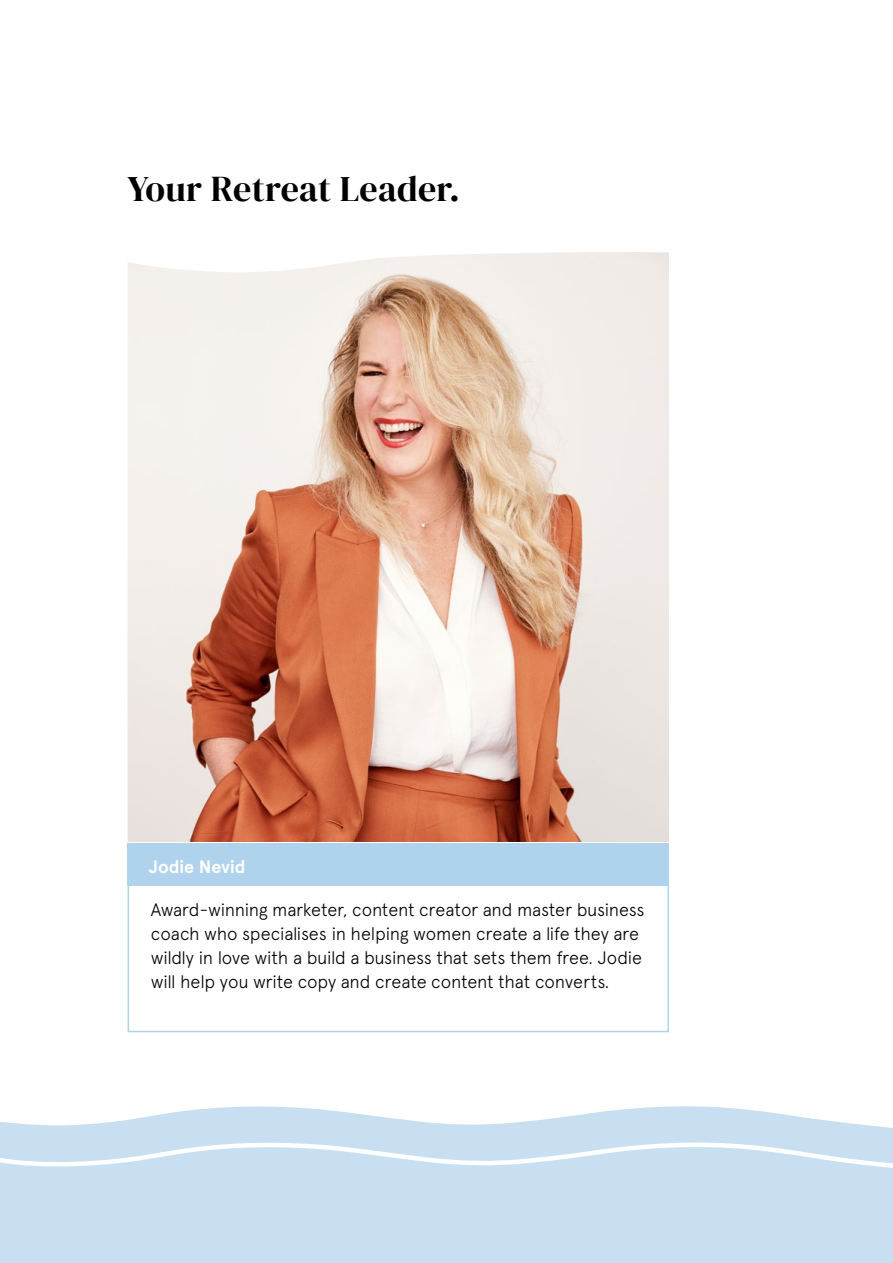
<style>
.page{position:relative;width:893px;height:1263px;background:#fff}
.page>*{position:absolute;margin:0;border:0;box-sizing:border-box;transform-origin:0 0}
.t1{font:36px "DM Serif Display";letter-spacing:.01em;color:#000}
.t2{font:300 18px/24px "Apercu";letter-spacing:-.015em;color:#000}
.t3{font:700 18px "Apercu";letter-spacing:.005em;color:#fff}
</style>
<div class="page">
<div style="left:128px;top:844px;width:541px;height:42px;background:#b0d3ed"></div>
<div style="left:128px;top:844px;width:541px;height:188px;border:2px solid #b0d3ed"></div>
<img style="left:128px;top:252px;width:541px;height:590px">
<svg style="left:0;top:1106px;width:893px;height:157px;background:#cbe1f2"></svg>
<svg style="left:0;top:1139px;width:893px;height:34px;background:#cee3f2"></svg>
<h1 class="t1" style="left:128px;top:168px;width:334px">Your Retreat Leader.</h1>
<p class="t3" style="left:149px;top:856px;width:98px">Jodie Nevid</p>
<p class="t2" style="left:151px;top:897px;width:495px">Award-winning marketer, content creator and master business coach who specialises in helping women create a life they are wildly in love with a build a business that sets them free. Jodie will help you write copy and create content that converts.</p>
</div>
